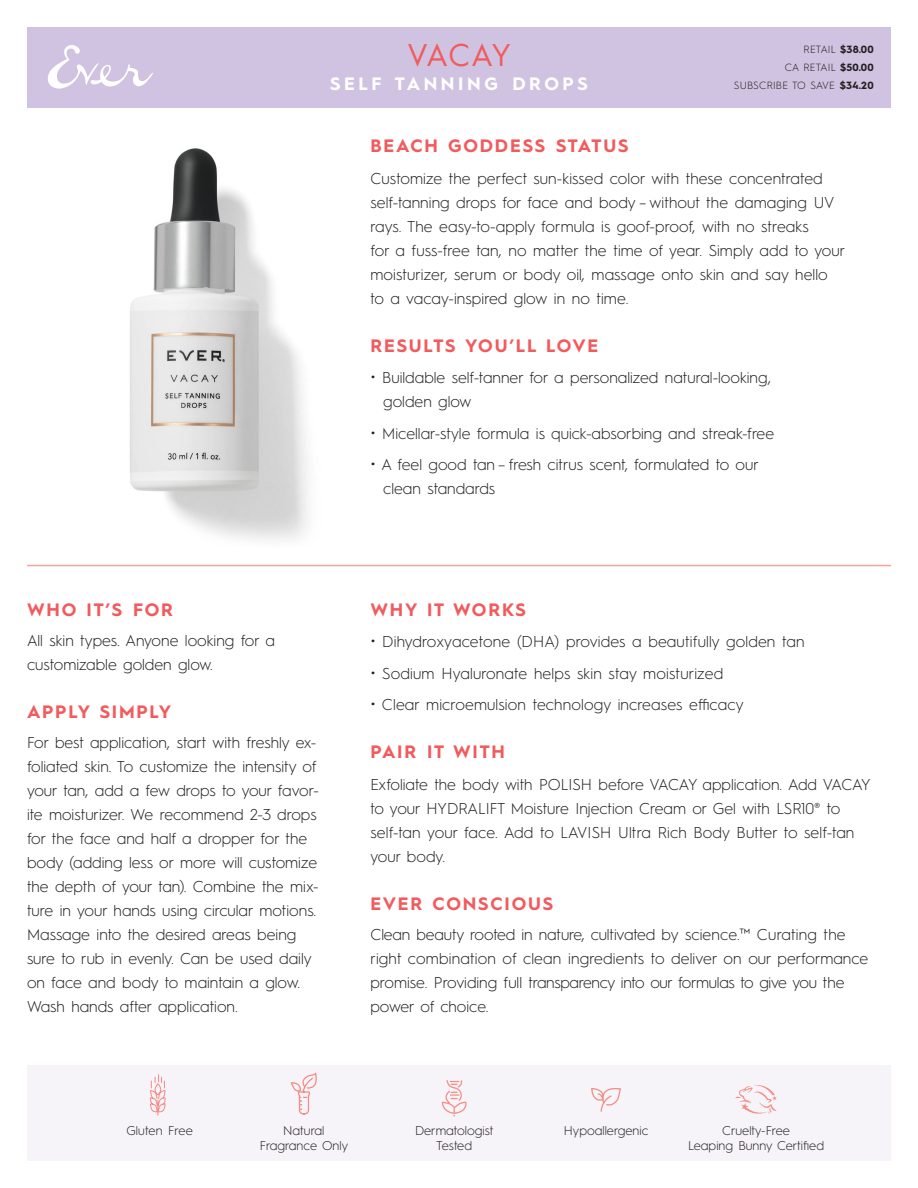
<style>
.page{position:relative;width:918px;height:1188px;background:#fff}
.page>*{position:absolute;margin:0;border:0;box-sizing:border-box;transform-origin:0 0}
.t1{font:31.5px "Hurme Geometric Sans 1";letter-spacing:-.025em;color:#f15b5d}
.t2{font:700 18px "Hurme Geometric Sans 1";letter-spacing:.1em;color:#f15b5d}
.t3{font:700 18px "Hurme Geometric Sans 1";letter-spacing:.2em;color:#fff}
.t4{font:300 15.75px/24px "Hurme Geometric Sans 1";color:#231f20}
.t5{font:300 12.75px/15px "Hurme Geometric Sans 1";color:#231f20;text-align:center}
.t6{font:300 10.5px "Hurme Geometric Sans 1";letter-spacing:.02em;color:#231f20}
.s1{font-weight:700}
.s2{font-size:24px}
.s3{font-size:13.5px}
</style>
<div class="page">
<div style="left:27px;top:27px;width:864px;height:81px;background:#d0c3e1"></div>
<svg style="left:48px;top:45px;width:105px;height:44px"></svg>
<hr style="left:27px;top:565px;width:864px;height:1px;background:#f7a399">
<img style="left:130px;top:148px;width:178px;height:392px">
<div style="left:27px;top:1065px;width:864px;height:96px;background:#f6f3f9"></div>
<svg style="left:290px;top:1074px;width:27px;height:41px"></svg>
<svg style="left:441px;top:1080px;width:26px;height:36px"></svg>
<svg style="left:591px;top:1088px;width:30px;height:24px"></svg>
<svg style="left:150px;top:1074px;width:16px;height:42px"></svg>
<svg style="left:735px;top:1084px;width:42px;height:30px"></svg>
<p class="t1" style="left:407px;top:33px;width:105px">VACAY</p>
<p class="t3" style="left:330px;top:71px;width:259px">SELF TANNING DROPS</p>
<p class="t6" style="left:804px;top:42px;width:72px">RETAIL <span class="s1">$38.00</span></p>
<p class="t6" style="left:785px;top:60px;width:90px">CA RETAIL <span class="s1">$50.00</span></p>
<p class="t6" style="left:734px;top:78px;width:141px">SUBSCRIBE TO SAVE <span class="s1">$34.20</span></p>
<p class="t2" style="left:27px;top:597px;width:148px">WHO IT’S FOR</p>
<p class="t4" style="left:27px;top:628px;width:250px">All skin types. Anyone looking for a customizable golden glow.</p>
<p class="t2" style="left:27px;top:699px;width:146px">APPLY SIMPLY</p>
<p class="t4" style="left:27px;top:730px;width:293px">For best application, start with freshly ex&shy;foliated skin. To customize the intensity of your tan, add a few drops to your favor&shy;ite moisturizer. We recommend 2-3 drops for the face and half a dropper for the body (adding less or more will customize the depth of your tan). Combine the mix&shy;ture in your hands using circular motions.</p>
<p class="t4" style="left:27px;top:922px;width:286px">Massage into the desired areas being sure to rub in evenly. Can be used daily on face and body to maintain a glow.</p>
<p class="t4" style="left:27px;top:994px;width:212px">Wash hands after application.</p>
<p class="t2" style="left:370px;top:133px;width:259px">BEACH GODDESS STATUS</p>
<p class="t4" style="left:370px;top:165px;width:454px">Customize the perfect sun-kissed color with these concentrated</p>
<p class="t4" style="left:370px;top:189px;width:466px">self-tanning drops for face and body – without the damaging UV</p>
<p class="t4" style="left:370px;top:213px;width:440px">rays. The easy-to-apply formula is goof-proof, with no streaks</p>
<p class="t4" style="left:370px;top:237px;width:476px">for a fuss-free tan, no matter the time of year. Simply add to your moisturizer, serum or body oil, massage onto skin and say hello<br>to a vacay-inspired glow in no time.</p>
<p class="t2" style="left:370px;top:333px;width:229px">RESULTS YOU’LL LOVE</p>
<p class="t4" style="left:370px;top:365px;width:402px"><span class="s2">•</span> Buildable self-tanner for a personalized natural-looking,</p>
<p class="t4" style="left:383px;top:389px;width:90px">golden glow</p>
<p class="t4" style="left:370px;top:420px;width:405px"><span class="s2">•</span> Micellar-style formula is quick-absorbing and streak-free</p>
<p class="t4" style="left:370px;top:452px;width:390px"><span class="s2">•</span> A feel good tan – fresh citrus scent, formulated to our</p>
<p class="t4" style="left:383px;top:476px;width:113px">clean standards</p>
<p class="t2" style="left:370px;top:597px;width:157px">WHY IT WORKS</p>
<p class="t4" style="left:370px;top:629px;width:436px"><span class="s2">•</span> Dihydroxyacetone (DHA) provides a beautifully golden tan</p>
<p class="t4" style="left:370px;top:661px;width:354px"><span class="s2">•</span> Sodium Hyaluronate helps skin stay moisturized</p>
<p class="t4" style="left:370px;top:692px;width:375px"><span class="s2">•</span> Clear microemulsion technology increases efficacy</p>
<p class="t2" style="left:370px;top:739px;width:136px">PAIR IT WITH</p>
<p class="t4" style="left:370px;top:772px;width:502px">Exfoliate the body with POLISH before VACAY application. Add VACAY to your HYDRALIFT Moisture Injection Cream or Gel with LSR10® to self-tan your face. Add to LAVISH Ultra Rich Body Butter to self-tan your body.</p>
<p class="t2" style="left:370px;top:891px;width:184px">EVER CONSCIOUS</p>
<p class="t4" style="left:370px;top:922px;width:499px">Clean beauty rooted in nature, cultivated by science.<span class="s3">™</span> Curating the right combination of clean ingredients to deliver on our performance promise. Providing full transparency into our formulas to give you the power of choice.</p>
<p class="t5" style="left:260px;top:1122px;width:90px">Natural<br>Fragrance Only</p>
<p class="t5" style="left:415px;top:1122px;width:80px">Dermatologist</p>
<p class="t5" style="left:126px;top:1122px;width:68px">Gluten Free</p>
<p class="t5" style="left:564px;top:1122px;width:86px">Hypoallergenic</p>
<p class="t5" style="left:722px;top:1122px;width:69px">Cruelty-Free</p>
<p class="t5" style="left:688px;top:1137px;width:138px">Leaping Bunny Certified</p>
<p class="t5" style="left:436px;top:1137px;width:37px">Tested</p>
</div>
